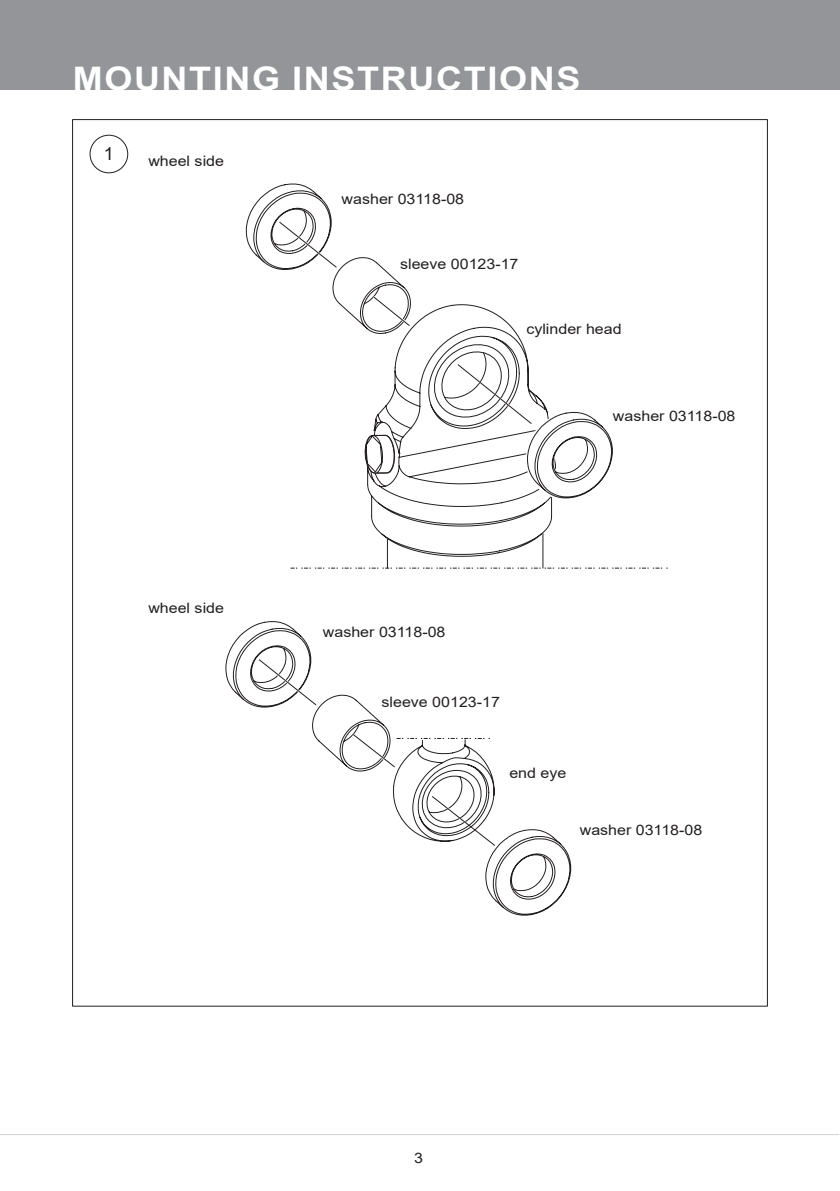
<style>
.page{position:relative;width:840px;height:1191px;background:#fff}
.page>*{position:absolute;margin:0;border:0;box-sizing:border-box;transform-origin:0 0}
._3_Header_Page_heade{font:700 32.4px "Arial";letter-spacing:.045em;color:#fff;scale:1.11 1}
._10_Figure_no{font:18px "Arial";color:#231f20}
._11_Figure_Text{font:14.4px "Arial";color:#231f20;scale:1.11 1}
</style>
<div class="page">
<div style="left:0;top:0;width:839px;height:90px;background:#939598"></div>
<hr style="left:0;top:1134px;width:838px;height:1px;background:#d1d2d4">
<div style="left:89px;top:135px;width:39px;height:38px;border:1px solid #231f20;border-radius:50%"></div>
<svg style="left:246px;top:184px;width:297px;height:384px"></svg>
<svg style="left:370px;top:294px;width:42px;height:34px"></svg>
<svg style="left:276px;top:219px;width:63px;height:51px"></svg>
<svg style="left:290px;top:568px;width:378px;height:1px"></svg>
<svg style="left:225px;top:621px;width:347px;height:295px"></svg>
<svg style="left:444px;top:352px;width:169px;height:150px"></svg>
<p class="_3_Header_Page_heade" style="left:73px;top:56px;width:458px">MOUNTING INSTRUCTIONS</p>
<p class="_10_Figure_no" style="left:104px;top:141px;width:12px">1</p>
<p class="_11_Figure_Text" style="left:148px;top:151px;width:70px">wheel side</p>
<p class="_11_Figure_Text" style="left:148px;top:598px;width:70px">wheel side</p>
<p class="_11_Figure_Text" style="left:341px;top:189px;width:112px">washer 03118-08</p>
<p class="_11_Figure_Text" style="left:400px;top:254px;width:108px">sleeve 00123-17</p>
<p class="_11_Figure_Text" style="left:526px;top:319px;width:87px">cylinder head</p>
<p class="_11_Figure_Text" style="left:612px;top:406px;width:112px">washer 03118-08</p>
<p class="_11_Figure_Text" style="left:323px;top:621px;width:112px">washer 03118-08</p>
<p class="_11_Figure_Text" style="left:381px;top:692px;width:108px">sleeve 00123-17</p>
<p class="_11_Figure_Text" style="left:509px;top:763px;width:53px">end eye</p>
<p class="_11_Figure_Text" style="left:579px;top:820px;width:112px">washer 03118-08</p>
<p class="_11_Figure_Text" style="left:414px;top:1148px;width:10px">3</p>
</div>
